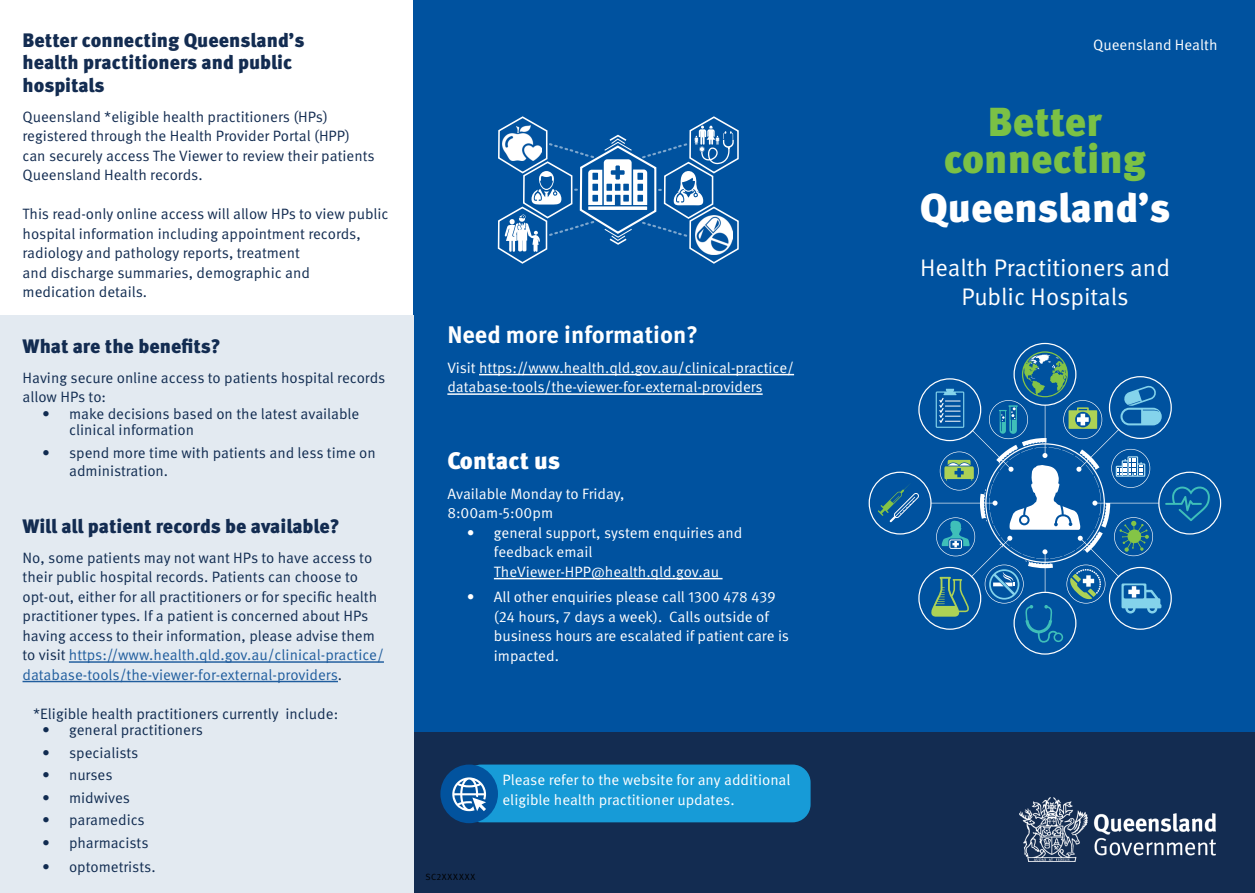
<style>
.page{position:relative;width:1255px;height:893px;background:#fff}
.page>*{position:absolute;margin:0;border:0;box-sizing:border-box;transform-origin:0 0}
.t1{font:900 40.5px/37.5px "Meta Pro";color:#7bc145;text-align:center}
.t2{font:900 40.5px "Meta Pro";color:#fff}
.t3{font:24px/28.8px "Meta Pro Norm";color:#fff;text-align:center}
.t4{font:700 24px "Meta Pro";color:#fff}
.t5{font:900 24px "Meta Pro";color:#fff}
.t6{font:900 19.5px/22.5px "Meta Pro";color:#132c51}
.t7{font:15px/19.5px "Meta Pro Norm";color:#112c51}
.t8{font:15px/19.5px "Meta Pro Norm";color:#fff}
.t9{font:15px/19.5px "Meta Pro Norm";color:#132c51}
.t10{font:9px "Meta Pro Norm";letter-spacing:.09em;color:#000}
.s1{color:#112c51}
.s2{color:#215e9e}
</style>
<div class="page">
<div style="left:413px;top:0;width:841px;height:893px;background:#00529f"></div>
<div style="left:414px;top:732px;width:840px;height:161px;background:#132c51"></div>
<svg style="left:868px;top:343px;width:353px;height:312px"></svg>
<svg style="left:1113px;top:517px;width:39px;height:39px"></svg>
<svg style="left:1165px;top:486px;width:44px;height:35px"></svg>
<svg style="left:935px;top:389px;width:29px;height:39px"></svg>
<svg style="left:1111px;top:449px;width:39px;height:39px"></svg>
<svg style="left:1121px;top:583px;width:40px;height:30px"></svg>
<svg style="left:939px;top:452px;width:39px;height:38px"></svg>
<svg style="left:984px;top:447px;width:121px;height:196px"></svg>
<svg style="left:1120px;top:385px;width:41px;height:40px"></svg>
<svg style="left:989px;top:351px;width:113px;height:88px"></svg>
<svg style="left:930px;top:577px;width:39px;height:40px"></svg>
<svg style="left:936px;top:517px;width:39px;height:39px"></svg>
<svg style="left:877px;top:482px;width:42px;height:40px"></svg>
<hr style="left:479px;top:374px;width:315px;height:1px;background:#fff">
<hr style="left:447px;top:393px;width:315px;height:2px;background:#fff">
<hr style="left:494px;top:578px;width:228px;height:1px;background:#fff">
<svg style="left:497px;top:116px;width:242px;height:148px"></svg>
<img style="left:696px;top:217px;width:37px;height:38px">
<img style="left:503px;top:124px;width:39px;height:36px">
<img style="left:503px;top:125px;width:38px;height:36px">
<img style="left:695px;top:216px;width:37px;height:38px">
<div style="left:463px;top:764px;width:347px;height:58px;background:#179bd7;border-radius:18px"></div>
<div style="left:440px;top:764px;width:58px;height:59px;background:#02539e;border-radius:50%"></div>
<svg style="left:452px;top:777px;width:34px;height:34px"></svg>
<div style="left:0;top:316px;width:413px;height:577px;background:#e3eaf1"></div>
<hr style="left:69px;top:661px;width:315px;height:2px;background:#215e9e">
<hr style="left:23px;top:681px;width:315px;height:1px;background:#215e9e">
<img style="left:1019px;top:797px;width:196px;height:64px">
<h3 class="t6" style="left:23px;top:28px;width:283px">Better connecting Queensland’s health practitioners and public hospitals</h3>
<p class="t9" style="left:23px;top:106px;width:354px">Queensland *eligible health practitioners (HPs) registered through the Health Provider Portal (HPP) can securely access The Viewer to review their patients Queensland Health records.</p>
<p class="t9" style="left:23px;top:203px;width:367px">This read-only online access will allow HPs to view public hospital information including appointment records, radiology and pathology reports, treatment<br>and discharge summarie<span class="s1">s, demographic and<br>medication details.</span></p>
<h3 class="t6" style="left:23px;top:334px;width:200px">What are the benefits?</h3>
<p class="t7" style="left:23px;top:367px;width:364px">Having secure online access to patients hospital records allow HPs to:</p>
<p class="t7" style="left:69px;top:404px;width:292px;line-height:16.5px;text-indent:-27px">• make decisions based on the latest available clinical information</p>
<p class="t7" style="left:69px;top:443px;width:308px;line-height:18px;text-indent:-27px">• spend more time with patients and less time on administration.</p>
<h3 class="t6" style="left:23px;top:514px;width:319px">Will all patient records be available?</h3>
<p class="t7" style="left:23px;top:547px;width:363px">No, some patients may not want HPs to have access to their public hospital records. Patients can choose to opt-out, either for all practitioners or for specific health practitioner types. If a patient is concerned about HPs having access to their information, please advise them to visit <span class="s2">https://www.health.qld.gov.au/clinical-practice/ database-tools/the-viewer-for-external-providers</span>.</p>
<p class="t7" style="left:33px;top:703px;width:307px">*Eligible health practitioners currently include:</p>
<p class="t7" style="left:42px;top:719px;width:162px">• general practitioners</p>
<p class="t7" style="left:42px;top:742px;width:98px">• specialists</p>
<p class="t7" style="left:42px;top:764px;width:72px">• nurses</p>
<p class="t7" style="left:42px;top:787px;width:89px">• midwives</p>
<p class="t7" style="left:42px;top:809px;width:104px">• paramedics</p>
<p class="t7" style="left:42px;top:832px;width:108px">• pharmacists</p>
<p class="t7" style="left:42px;top:856px;width:115px">• optometrists.</p>
<h2 class="t4" style="left:447px;top:316px;width:252px">Need more information?</h2>
<p class="t8" style="left:447px;top:357px;width:348px">Visit https://www.health.qld.gov.au/clinical-practice/ database-tools/the-viewer-for-external-providers</p>
<h2 class="t5" style="left:447px;top:441px;width:114px">Contact us</h2>
<p class="t8" style="left:447px;top:483px;width:178px">Available Monday to Friday,<br>8:00am-5:00pm</p>
<p class="t8" style="left:494px;top:522px;width:250px;text-indent:-27px">• general support, system enquiries and feedback email<br>TheViewer-HPP@health.qld.gov.au</p>
<p class="t8" style="left:494px;top:586px;width:297px;text-indent:-27px">• All other enquiries please call 1300 478 439 (24 hours, 7 days a week). Calls outside of business hours are escalated if patient care is impacted.</p>
<p class="t10" style="left:425px;top:870px;width:51px">SC2XXXXXX</p>
<p class="t8" style="left:502px;top:769px;width:289px">Please refer to the website for any additional eligible health practitioner updates.</p>
<p class="t8" style="left:1093px;top:34px;width:126px">Queensland Health</p>
<h1 class="t1" style="left:943px;top:101px;width:204px">Better connecting</h1>
<h1 class="t2" style="left:919px;top:176px;width:252px">Queensland’s</h1>
<h2 class="t3" style="left:920px;top:252px;width:251px">Health Practitioners and<br>Public Hospitals</h2>
</div>
